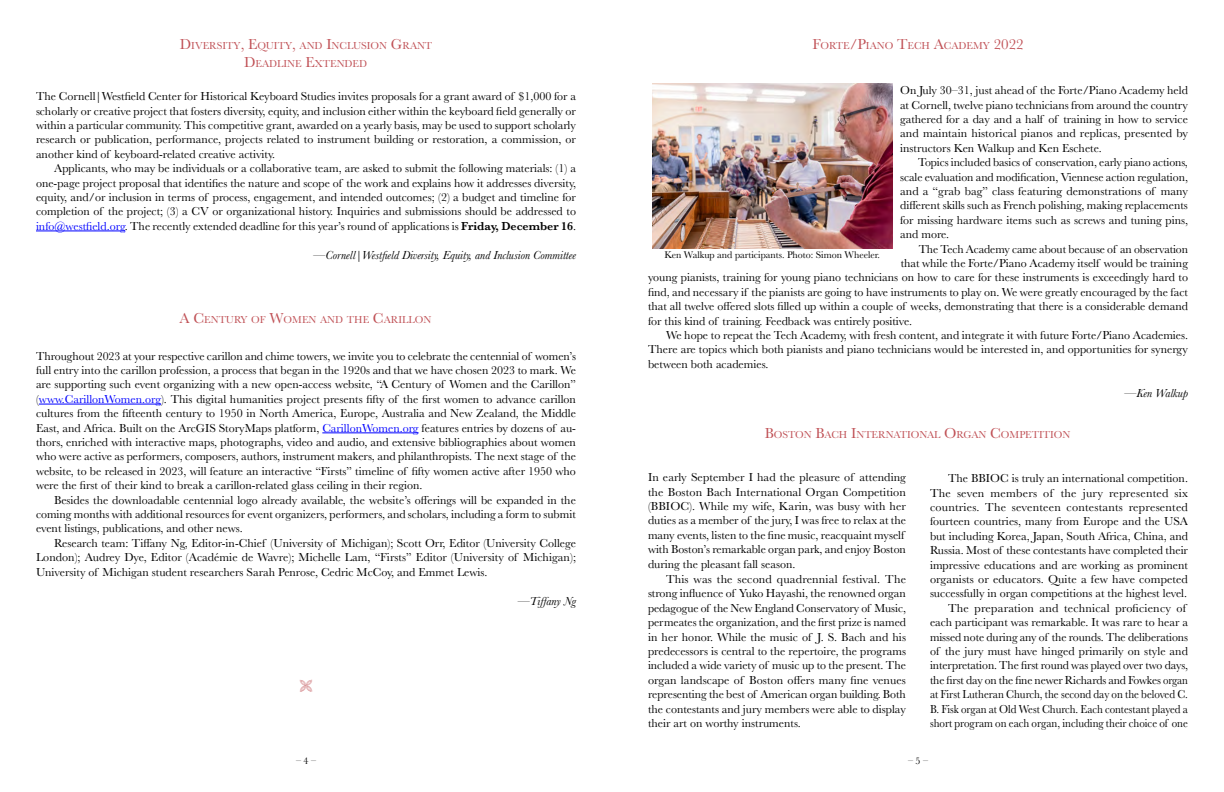
<style>
.page{position:relative;width:1224px;height:792px;background:#fff}
.page>*{position:absolute;margin:0;border:0;box-sizing:border-box;transform-origin:0 0}
.t1{font:italic 12.1px "Baskerville";color:#000}
.t2{font:12px/14.4px "Baskerville";color:#000;text-align:justify}
.t3{font:italic 12px "Baskerville";color:#000}
.t4{font:10.5px/18px "Baskerville";color:#c05156;text-align:center}
.t5{font:10px "Baskerville";color:#000}
.s1{font-size:15px}
.s2{color:#00f}
.s3{font-weight:600}
.s4{font-style:normal}
</style>
<div class="page">
<hr style="left:36px;top:231px;width:89px;height:1px;background:#00f">
<img style="left:652px;top:83px;width:240px;height:166px">
<hr style="left:39px;top:404px;width:122px;height:1px;background:#00f">
<hr style="left:322px;top:433px;width:97px;height:1px;background:#00f">
<p class="t4" style="left:180px;top:37px;width:254px"><span class="s1">D</span>IVERSITY<span class="s1">, E</span>QUITY<span class="s1">,</span> AND <span class="s1">I</span>NC LUSION <span class="s1">G</span>RANT<br><span class="s1">D</span>EADLINE <span class="s1">E</span>XTENDED</p>
<p class="t2" style="left:36px;top:89px;width:542px">The Cornell|Westfield Center for Historical Keyboard Studies invites proposals for a grant award of $1,000 for a scholarly or creative project that fosters diversity, equity, and inclusion either within the keyboard field generally or within a particular community. This competitive grant, awarded on a yearly basis, may be used to support scholarly research or publication, performance, projects related to instrument building or restoration, a commission, or another kind of keyboard-related creative activity.</p>
<p class="t2" style="left:36px;top:161px;width:542px;text-indent:18px">Applicants, who may be individuals or a collaborative team, are asked to submit the following materials: (1) a one-page project proposal that identifies the nature and scope of the work and explains how it addresses diversity, equity, and/or inclusion in terms of process, engagement, and intended outcomes; (2) a budget and timeline for completion of the project; (3) a CV or organizational history. Inquiries and submissions should be addressed to <span class="s2">info@westfield.org</span>. The recently extended deadline for this year’s round of applications is <span class="s3">Friday, December 16</span>.</p>
<p class="t1" style="left:313px;top:247px;width:264px">—Cornell|Westfield Diversity, Equity, and Inclusion Committee</p>
<p class="t4" style="left:180px;top:311px;width:253px"><span class="s1">A C</span>ENTURY OF <span class="s1">W</span>OMEN AND THE <span class="s1">C</span>ARILLON</p>
<p class="t2" style="left:36px;top:349px;width:542px">Throughout 2023 at your respective carillon and chime towers, we invite you to celebrate the centennial of women’s full entry into the carillon profession, a process that began in the 1920s and that we have chosen 2023 to mark. We are supporting such event organizing with a new open-access website, “A Century of Women and the Carillon” (<span class="s2">www.CarillonWomen.org</span>). This digital humanities project presents fifty of the first women to advance carillon cultures from the fifteenth century to 1950 in North America, Europe, Australia and New Zealand, the Middle East, and Africa. Built on the ArcGIS StoryMaps platform, <span class="s2">CarillonWomen.org</span> features entries by dozens of au&shy;thors, enriched with interactive maps, photographs, video and audio, and extensive bibliographies about women who were active as performers, composers, authors, instrument makers, and philanthropists. The next stage of the website, to be released in 2023, will feature an interactive “Firsts” timeline of fifty women active after 1950 who were the first of their kind to break a carillon-related glass ceiling in their region.</p>
<p class="t2" style="left:36px;top:493px;width:541px;text-indent:18px">Besides the downloadable centennial logo already available, the website’s offerings will be expanded in the coming months with additional resources for event organizers, performers, and scholars, including a form to submit event listings, publications, and other news.</p>
<p class="t2" style="left:36px;top:536px;width:542px;text-indent:18px">Research team: Tiffany Ng, Editor-in-Chief (University of Michigan); Scott Orr, Editor (University College London); Audrey Dye, Editor (Académie de Wavre); Michelle Lam, “Firsts” Editor (University of Michigan); University of Michigan student researchers Sarah Penrose, Cedric McCoy, and Emmet Lewis.</p>
<p class="t1" style="left:518px;top:593px;width:60px"><span class="s4">—</span>Tiffany Ng</p>
<p class="t4" style="left:812px;top:37px;width:213px"><span class="s1">F</span>ORTE<span class="s1">/P</span>IANO <span class="s1">T</span>ECH <span class="s1">A</span>CADEMY <span class="s1">2022</span></p>
<p class="t2" style="left:900px;top:83px;width:289px">On July 30–31, just ahead of the Forte/Piano Academy held at Cornell, twelve piano technicians from around the country gathered for a day and a half of training in how to service and maintain historical pianos and replicas, presented by instructors Ken Walkup and Ken Eschete.</p>
<p class="t2" style="left:900px;top:155px;width:289px;text-indent:18px">Topics included basics of conservation, early piano actions, scale evaluation and modification, Viennese action regulation, and a “grab bag” class featuring demonstrations of many different skills such as French polishing, making replacements for missing hardware items such as screws and tuning pins, and more.</p>
<p class="t2" style="left:919px;top:242px;width:271px">The Tech Academy came about because of an observation</p>
<p class="t2" style="left:901px;top:256px;width:289px">that while the Forte/Piano Academy itself would be training</p>
<p class="t2" style="left:648px;top:270px;width:542px">young pianists, training for young piano technicians on how to care for these instruments is exceedingly hard to</p>
<p class="t2" style="left:648px;top:285px;width:542px">find, and necessary if the pianists are going to have instruments to play on. We were greatly encouraged by the fact</p>
<p class="t2" style="left:648px;top:299px;width:542px">that all twelve offered slots filled up within a couple of weeks, demonstrating that there is a considerable demand</p>
<p class="t2" style="left:648px;top:314px;width:266px">for this kind of training. Feedback was entirely positive.</p>
<p class="t2" style="left:666px;top:328px;width:523px">We hope to repeat the Tech Academy, with fresh content, and integrate it with future Forte/Piano Academies.</p>
<p class="t2" style="left:648px;top:342px;width:541px">There are topics which both pianists and piano technicians would be interested in, and opportunities for synergy</p>
<p class="t2" style="left:648px;top:357px;width:122px">between both academies.</p>
<p class="t3" style="left:1124px;top:385px;width:65px"><span class="s4">—</span>Ken Walkup</p>
<p class="t5" style="left:664px;top:249px;width:217px">Ken Walkup and participants. Photo: Simon Wheeler.</p>
<p class="t4" style="left:765px;top:426px;width:307px"><span class="s1">B</span>OSTON <span class="s1">B</span>ACH <span class="s1">I</span>NTERNATIONAL <span class="s1">O</span>RGAN <span class="s1">C</span>OMPETITION</p>
<p class="t2" style="left:648px;top:470px;width:260px;text-align:left">In early September I had the pleasure of attending the Boston Bach International Organ Competition (BBIOC). While my wife, Karin, was busy with her duties as a member of the jury, I was free to relax at the many events, listen to the fine music, reacquaint myself with Boston’s remarkable organ park, and enjoy Boston during the pleasant fall season.</p>
<p class="t2" style="left:648px;top:572px;width:260px;text-indent:18px">This was the second quadrennial festival. The strong influence of Yuko Hayashi, the renowned organ pedagogue of the New England Conservatory of Music, permeates the organization, and the first prize is named in her honor. While the music of J. S. Bach and his predecessors is central to the repertoire, the programs included a wide variety of music up to the present. The organ landscape of Boston offers many fine venues representing the best of American organ building. Both the contestants and jury members were able to display their art on worthy instruments.</p>
<p class="t2" style="left:930px;top:471px;width:260px;text-align:right">The BBIOC is truly an international competition.<br>The seven members of the jury represented six countries. The seventeen contestants represented fourteen countries, many from Europe and the USA but including Korea, Japan, South Africa, China, and Russia. Most of these contestants have completed their impressive educations and are working as prominent organists or educators. Quite a few have competed successfully in organ competitions at the highest level.<br>The preparation and technical proficiency of each participant was remarkable. It was rare to hear a missed note during any of the rounds. The deliberations of the jury must have hinged primarily on style and interpretation. The first round was played over two days, the first day on the fine newer Richards and Fowkes organ at First Lutheran Church, the second day on the beloved C.<br>B. Fisk organ at Old West Church. Each contestant played a short program on each organ, including their choice of one</p>
<p class="t5" style="left:296px;top:754px;width:21px">– 4 –</p>
<p class="t5" style="left:908px;top:754px;width:21px">– 5 –</p>
</div>
